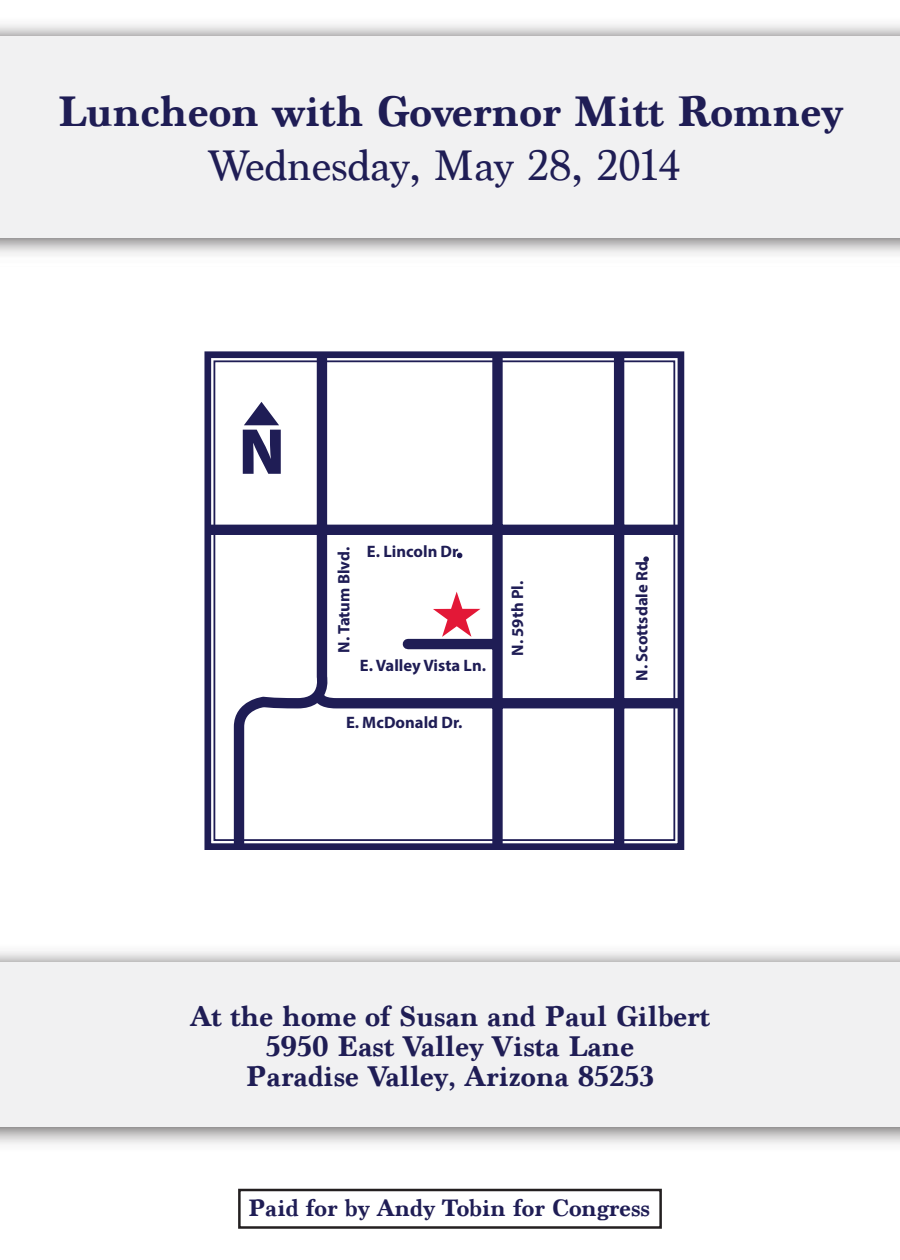
<style>
.page{position:relative;width:900px;height:1260px;background:#fff}
.page>*{position:absolute;margin:0;border:0;box-sizing:border-box;transform-origin:0 0}
.t1{font:700 45px "Marion";color:#1f1d55}
.t2{font:45px "Marion";color:#1f1d55}
.t3{font:700 30px/30px "Marion";color:#1f1d55;text-align:center}
.t4{font:700 25px "Marion";color:#1f1d55}
.t5{font:700 16.5px "Myriad Pro";color:#1f1d55}
.s1{color:#005daa}
</style>
<div class="page">
<div style="left:0;top:962px;width:900px;height:166px;background:#f1f1f2"></div>
<div style="left:0;top:36px;width:900px;height:202px;background:#f1f1f2"></div>
<div style="left:238px;top:1189px;width:424px;height:40px;border:2px solid #231f20"></div>
<svg style="left:204px;top:351px;width:481px;height:499px"></svg>
<div style="left:214px;top:360px;width:461px;height:481px;border:2px solid #1f1d55"></div>
<svg style="left:243px;top:402px;width:38px;height:72px"></svg>
<h1 class="t1" style="left:57px;top:84px;width:787px">Luncheon with Governor Mitt Romney</h1>
<h1 class="t2" style="left:208px;top:138px;width:474px">Wednesday, May 28, 2014</h1>
<p class="t5" style="left:367px;top:540px;width:96px">E. Lincoln Dr<span class="s1">.</span></p>
<p class="t5" style="left:333px;top:653px;width:107px;rotate:-90deg">N. Tatum Blvd.</p>
<p class="t5" style="left:631px;top:681px;width:125px;rotate:-90deg">N. Scottsdale Rd<span class="s1">.</span></p>
<p class="t5" style="left:507px;top:656px;width:77px;rotate:-90deg">N. 59th Pl.</p>
<p class="t5" style="left:360px;top:655px;width:128px">E. Valley Vista Ln.</p>
<p class="t5" style="left:346px;top:712px;width:118px">E. McDonald Dr.</p>
<p class="t3" style="left:190px;top:1001px;width:521px">At the home of Susan and Paul Gilbert<br>5950 East Valley Vista Lane<br>Paradise Valley, Arizona 85253</p>
<p class="t4" style="left:248px;top:1193px;width:404px">Paid for by Andy Tobin for Congress</p>
</div>
